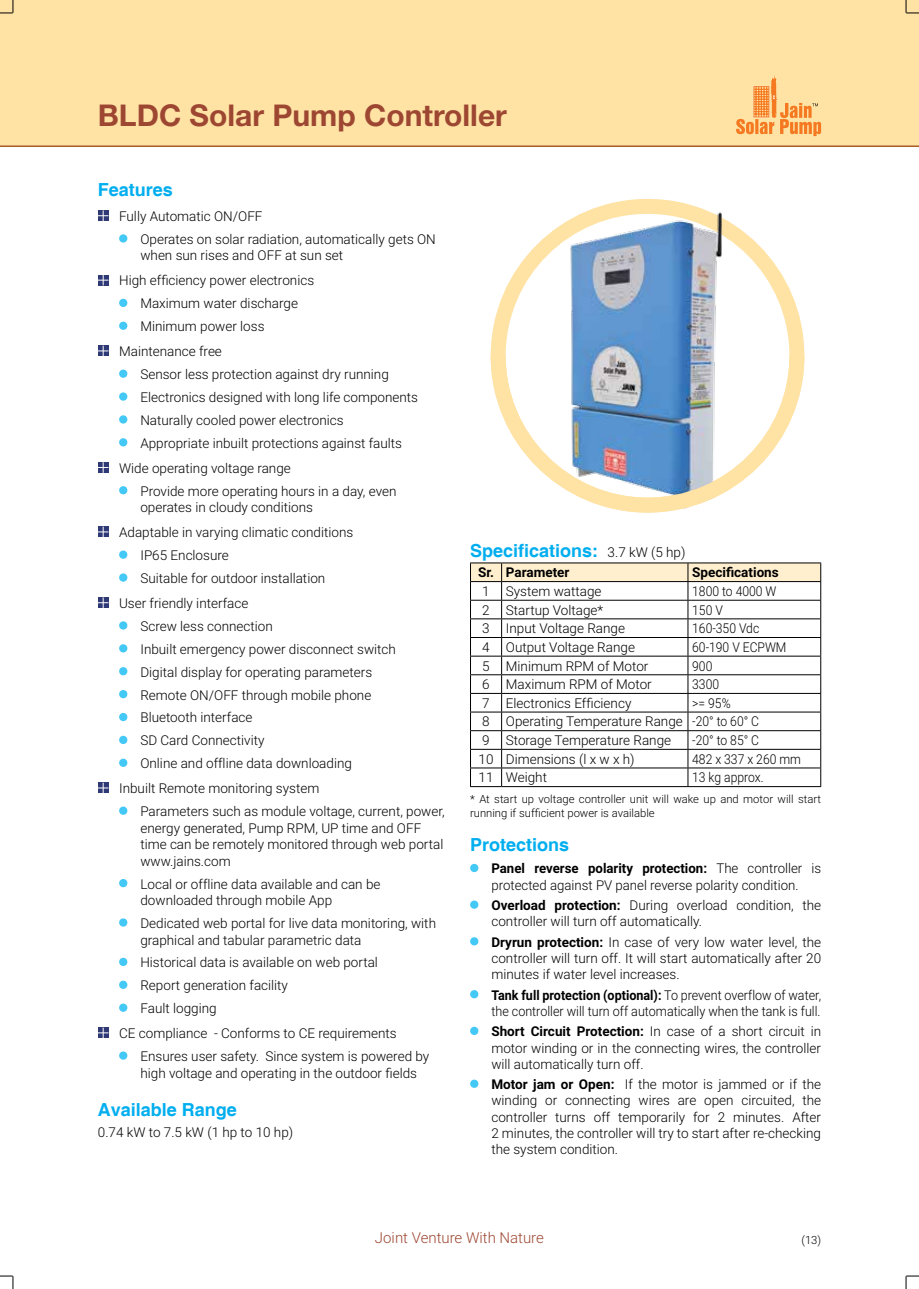
<style>
.page{position:relative;width:919px;height:1289px;background:#fff}
.page>*{position:absolute;margin:0;border:0;box-sizing:border-box;transform-origin:0 0}
.t1{font:700 30px "Helvetica Neue LT Std";color:#9d4732}
.t2{font:700 18px "Helvetica";color:#00aeef}
.t3{font:300 15px "Roboto";color:#9d4732}
.t4{font:300 13.5px/23px "Roboto";color:#000}
.t5{font:300 13.5px/18.6px "Roboto";color:#000;scale:.9 1}
.t6{font:300 13.5px/16.2px "Roboto";color:#000;scale:.93 1}
.t7{font:700 13.5px "Roboto";color:#000}
.t8{font:300 11.25px/13.5px "Roboto";color:#000}
.s1{font-family:"Roboto";font-weight:300;font-size:13.5px;color:#000}
.s2{font-weight:700}
</style>
<div class="page">
<div style="left:0;top:0;width:918px;height:147px;background:#ffe3a5"></div>
<hr style="left:0;top:145px;width:918px;height:2px;background:#a75e25">
<svg style="left:736px;top:75px;width:85px;height:71px"></svg>
<svg style="left:905px;top:0;width:13px;height:14px"></svg>
<svg style="left:0;top:0;width:14px;height:14px"></svg>
<svg style="left:0;top:1275px;width:14px;height:13px"></svg>
<svg style="left:905px;top:1275px;width:13px;height:13px"></svg>
<svg style="left:98px;top:210px;width:10px;height:11px"></svg>
<svg style="left:119px;top:234px;width:8px;height:8px"></svg>
<svg style="left:98px;top:275px;width:10px;height:10px"></svg>
<svg style="left:119px;top:299px;width:8px;height:8px"></svg>
<svg style="left:119px;top:321px;width:8px;height:9px"></svg>
<svg style="left:98px;top:345px;width:10px;height:11px"></svg>
<svg style="left:119px;top:369px;width:8px;height:9px"></svg>
<svg style="left:119px;top:392px;width:8px;height:8px"></svg>
<svg style="left:119px;top:415px;width:8px;height:8px"></svg>
<svg style="left:119px;top:438px;width:8px;height:8px"></svg>
<svg style="left:98px;top:462px;width:10px;height:11px"></svg>
<svg style="left:119px;top:486px;width:8px;height:8px"></svg>
<svg style="left:98px;top:526px;width:10px;height:11px"></svg>
<svg style="left:119px;top:550px;width:8px;height:9px"></svg>
<svg style="left:119px;top:573px;width:8px;height:8px"></svg>
<svg style="left:98px;top:597px;width:10px;height:11px"></svg>
<svg style="left:119px;top:621px;width:8px;height:8px"></svg>
<svg style="left:119px;top:644px;width:8px;height:8px"></svg>
<svg style="left:119px;top:667px;width:8px;height:8px"></svg>
<svg style="left:119px;top:690px;width:8px;height:8px"></svg>
<svg style="left:119px;top:713px;width:8px;height:8px"></svg>
<svg style="left:119px;top:735px;width:8px;height:9px"></svg>
<svg style="left:119px;top:758px;width:8px;height:9px"></svg>
<svg style="left:98px;top:782px;width:10px;height:11px"></svg>
<svg style="left:119px;top:806px;width:8px;height:8px"></svg>
<svg style="left:119px;top:879px;width:8px;height:8px"></svg>
<svg style="left:119px;top:918px;width:8px;height:8px"></svg>
<svg style="left:119px;top:957px;width:8px;height:9px"></svg>
<svg style="left:119px;top:980px;width:8px;height:8px"></svg>
<svg style="left:119px;top:1003px;width:8px;height:8px"></svg>
<svg style="left:98px;top:1027px;width:10px;height:11px"></svg>
<svg style="left:119px;top:1051px;width:8px;height:8px"></svg>
<hr style="left:470px;top:562px;width:31px;height:1px;background:#000">
<hr style="left:501px;top:562px;width:187px;height:1px;background:#000">
<hr style="left:688px;top:562px;width:133px;height:1px;background:#000">
<svg style="left:470px;top:563px;width:351px;height:223px"></svg>
<hr style="left:470px;top:786px;width:31px;height:1px;background:#000">
<hr style="left:501px;top:786px;width:187px;height:1px;background:#000">
<hr style="left:688px;top:786px;width:133px;height:1px;background:#000">
<svg style="left:470px;top:863px;width:8px;height:9px"></svg>
<svg style="left:470px;top:900px;width:8px;height:8px"></svg>
<svg style="left:470px;top:937px;width:8px;height:8px"></svg>
<svg style="left:470px;top:990px;width:8px;height:8px"></svg>
<svg style="left:470px;top:1026px;width:8px;height:8px"></svg>
<svg style="left:470px;top:1079px;width:8px;height:8px"></svg>
<div style="left:490px;top:199px;width:314px;height:313px;border:15px solid #ffe3a5;border-radius:50%"></div>
<img style="left:531px;top:211px;width:216px;height:130px">
<svg style="left:490px;top:341px;width:315px;height:172px"></svg>
<h1 class="t1" style="left:98px;top:96px;width:410px">BLDC Solar Pump Controller</h1>
<h2 class="t2" style="left:98px;top:179px;width:77px">Features</h2>
<p class="t4" style="left:140px;top:204px;width:297px;text-indent:-21px">Fully Automatic ON/OFF<br>Operates on solar radiation, automatically gets ON</p>
<p class="t4" style="left:119px;top:242px;width:225px;line-height:25px;text-indent:21px">when sun rises and OFF at sun set<br>High efficiency power electronics</p>
<p class="t4" style="left:140px;top:291px;width:159px">Maximum water discharge<br>Minimum power loss</p>
<p class="t4" style="left:140px;top:339px;width:279px;text-indent:-21px">Maintenance free<br>Sensor less protection against dry running Electronics designed with long life components Naturally cooled power electronics<br>Appropriate inbuilt protections against faults</p>
<p class="t4" style="left:140px;top:456px;width:257px;text-indent:-21px">Wide operating voltage range<br>Provide more operating hours in a day, even</p>
<p class="t4" style="left:119px;top:494px;width:236px;line-height:25px;text-indent:21px">operates in cloudy conditions<br>Adaptable in varying climatic conditions</p>
<p class="t4" style="left:140px;top:543px;width:186px">IP65 Enclosure<br>Suitable for outdoor installation</p>
<p class="t4" style="left:140px;top:591px;width:257px;text-indent:-21px">User friendly interface<br>Screw less connection<br>Inbuilt emergency power disconnect switch<br>Digital display for operating parameters<br>Remote ON/OFF through mobile phone<br>Bluetooth interface<br>SD Card Connectivity<br>Online and offline data downloading</p>
<p class="t4" style="left:140px;top:776px;width:306px;text-indent:-21px">Inbuilt Remote monitoring system<br>Parameters such as module voltage, current, power,</p>
<p class="t4" style="left:140px;top:819px;width:304px;line-height:16.5px">energy generated, Pump RPM, UP time and OFF time can be remotely monitored through web portal www.jains.com</p>
<p class="t4" style="left:140px;top:875px;width:241px;line-height:16.5px">Local or offline data available and can be downloaded through mobile App</p>
<p class="t4" style="left:140px;top:914px;width:297px;line-height:16.5px">Dedicated web portal for live data monitoring, with graphical and tabular parametric data</p>
<p class="t4" style="left:140px;top:950px;width:239px">Historical data is available on web portal<br>Report generation facility<br>Fault logging</p>
<p class="t4" style="left:140px;top:1021px;width:290px;text-indent:-21px">CE compliance - Conforms to CE requirements<br>Ensures user safety. Since system is powered by</p>
<p class="t4" style="left:140px;top:1060px;width:278px">high voltage and operating in the outdoor fields</p>
<h2 class="t2" style="left:98px;top:1098px;width:141px">Available Range</h2>
<p class="t4" style="left:98px;top:1119px;width:197px">0.74 kW to 7.5 kW (1 hp to 10 hp)</p>
<h2 class="t2" style="left:470px;top:539px;width:217px">Specifications: <span class="s1">3.7 kW (5 hp)</span></h2>
<p class="t7" style="left:478px;top:563px;width:93px">Sr. Parameter</p>
<p class="t7" style="left:692px;top:563px;width:88px">Specifications</p>
<p class="t4" style="left:482px;top:579px;width:121px">1 System wattage</p>
<p class="t5" style="left:692px;top:581px;width:95px">1800 to 4000 W</p>
<p class="t4" style="left:482px;top:598px;width:122px">2 Startup Voltage*</p>
<p class="t5" style="left:692px;top:600px;width:36px">150 V</p>
<p class="t4" style="left:482px;top:616px;width:144px">3 Input Voltage Range</p>
<p class="t5" style="left:692px;top:618px;width:76px">160-350 Vdc</p>
<p class="t4" style="left:482px;top:635px;width:154px">4 Output Voltage Range</p>
<p class="t5" style="left:692px;top:637px;width:106px">60-190 V ECPWM</p>
<p class="t4" style="left:482px;top:653px;width:168px">5 Minimum RPM of Motor</p>
<p class="t5" style="left:692px;top:656px;width:24px">900</p>
<p class="t4" style="left:482px;top:672px;width:171px">6 Maximum RPM of Motor</p>
<p class="t5" style="left:692px;top:674px;width:31px">3300</p>
<p class="t4" style="left:482px;top:691px;width:151px">7 Electronics Efficiency</p>
<p class="t5" style="left:482px;top:693px;width:309px;text-indent:210px">&gt;= 95%<br>8 Operating Temperature Range -20° to 60°⁰C<br>9 Storage Temperature Range</p>
<p class="t5" style="left:692px;top:730px;width:76px">-20° to 85°⁰C</p>
<p class="t4" style="left:478px;top:747px;width:158px">10 Dimensions (l x w x h)</p>
<p class="t5" style="left:692px;top:749px;width:122px">482 x 337 x 260 mm</p>
<p class="t4" style="left:478px;top:765px;width:70px">11 Weight</p>
<p class="t5" style="left:692px;top:767px;width:81px">13 kg approx.</p>
<p class="t8" style="left:470px;top:791px;width:352px">* At start up voltage controller unit will wake up and motor will start running if sufficient power is available</p>
<h2 class="t2" style="left:470px;top:833px;width:101px">Protections</h2>
<p class="t4" style="left:491px;top:860px;width:331px;line-height:16.2px"><span class="s2">Panel reverse polarity protection:</span> The controller is protected against PV panel reverse polarity condition.</p>
<p class="t4" style="left:491px;top:896px;width:331px;line-height:16.2px"><span class="s2">Overload protection:</span> During overload condition, the controller will turn off automatically.</p>
<p class="t4" style="left:491px;top:933px;width:331px;line-height:16.2px;text-align:justify"><span class="s2">Dryrun protection:</span> In case of very low water level, the controller will turn off. It will start automatically after 20 minutes if water level increases.</p>
<p class="t6" style="left:491px;top:986px;width:356px"><span class="s2">Tank full protection (optional):</span> To prevent overflow of water, the controller will turn off automatically when the tank is full.</p>
<p class="t4" style="left:491px;top:1022px;width:331px;line-height:16.2px;text-align:justify"><span class="s2">Short Circuit Protection:</span> In case of a short circuit in motor winding or in the connecting wires, the controller will automatically turn off.</p>
<p class="t4" style="left:491px;top:1075px;width:331px;line-height:16.2px;text-align:justify"><span class="s2">Motor jam or Open:</span> If the motor is jammed or if the winding or connecting wires are open circuited, the controller turns off temporarily for 2 minutes. After 2 minutes, the controller will try to start after re-checking the system condition.</p>
<p class="t3" style="left:375px;top:1227px;width:170px">Joint Venture With Nature</p>
<p class="t8" style="left:801px;top:1232px;width:21px">(13)</p>
</div>
